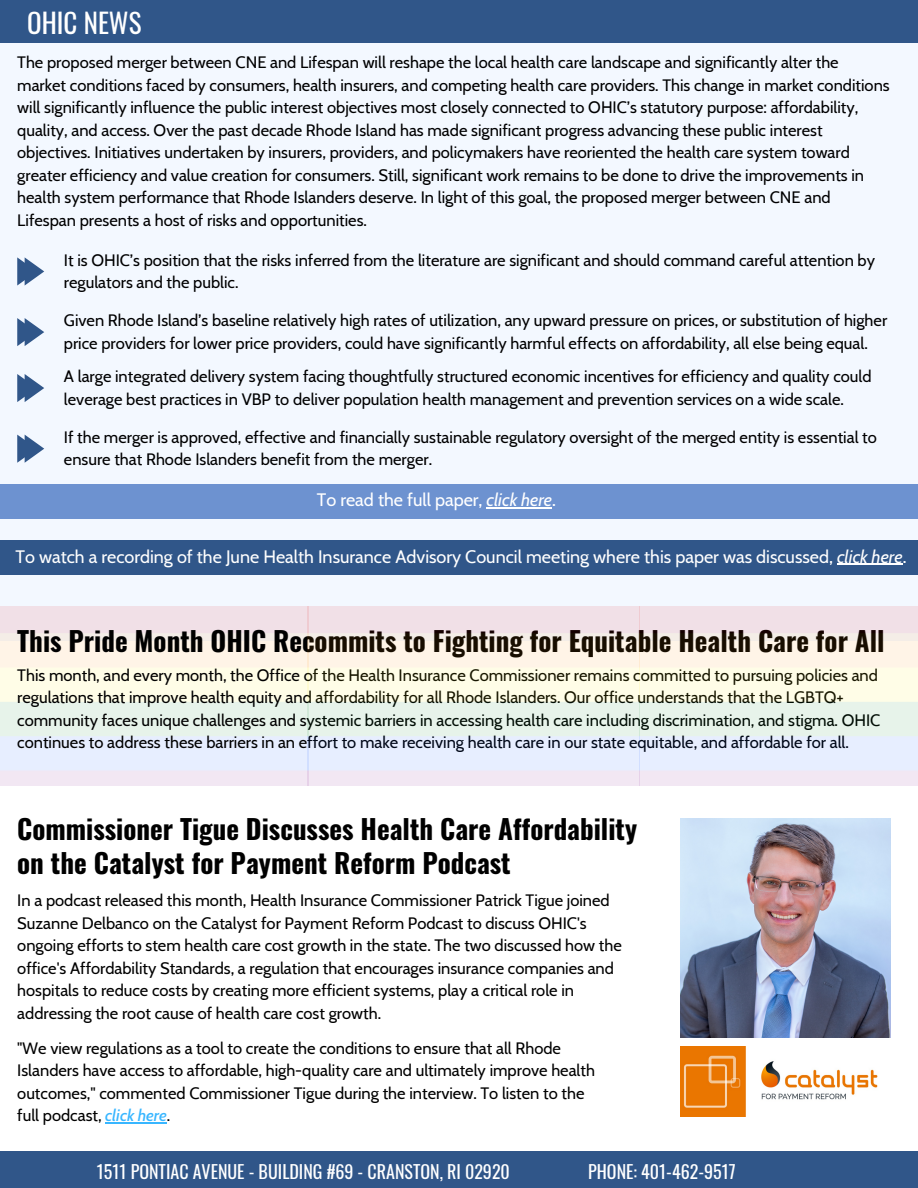
<style>
.page{position:relative;width:918px;height:1188px;background:#fff}
.page>*{position:absolute;margin:0;border:0;box-sizing:border-box;transform-origin:0 0}
.t1{font:700 27px/33.8px "Oswald";color:#000}
.t2{font:27px "Oswald";color:#fff}
.t3{font:18px "Cabin";color:#fff}
.t4{font:18px "Oswald";color:#fff}
.t5{font:16.5px/22.5px "Cabin";color:#000}
.s1{font-style:italic}
.s2{font-weight:500;font-style:italic;color:#38b6ff}
</style>
<div class="page">
<div style="left:0;top:43px;width:918px;height:597px;background:#f3f8ff"></div>
<div style="left:0;top:0;width:918px;height:43px;background:#305689"></div>
<div style="left:0;top:1151px;width:918px;height:37px;background:#305689"></div>
<svg style="left:17px;top:257px;width:27px;height:29px"></svg>
<svg style="left:17px;top:318px;width:27px;height:28px"></svg>
<svg style="left:17px;top:374px;width:27px;height:28px"></svg>
<svg style="left:17px;top:435px;width:27px;height:28px"></svg>
<img style="left:680px;top:819px;width:210px;height:219px">
<hr style="left:105px;top:1122px;width:62px;height:1px;background:#38b6ff">
<img style="left:680px;top:1047px;width:198px;height:69px">
<div style="left:0;top:484px;width:918px;height:35px;background:#6d92d0"></div>
<hr style="left:487px;top:508px;width:65px;height:1px;background:#fff">
<div style="left:0;top:540px;width:918px;height:35px;background:#305689"></div>
<hr style="left:837px;top:564px;width:66px;height:1px;background:#fff">
<p class="t2" style="left:27px;top:2px;width:116px">OHIC NEWS</p>
<p class="t5" style="left:17px;top:51px;width:874px">The proposed merger between CNE and Lifespan will reshape the local health care landscape and significantly alter the market conditions faced by consumers, health insurers, and competing health care providers. This change in market conditions will significantly influence the public interest objectives most closely connected to OHIC’s statutory purpose: affordability, quality, and access. Over the past decade Rhode Island has made significant progress advancing these public interest objectives. Initiatives undertaken by insurers, providers, and policymakers have reoriented the health care system toward greater efficiency and value creation for consumers. Still, significant work remains to be done to drive the improvements in health system performance that Rhode Islanders deserve. In light of this goal, the proposed merger between CNE and Lifespan presents a host of risks and opportunities.</p>
<p class="t5" style="left:64px;top:249px;width:813px">It is OHIC’s position that the risks inferred from the literature are significant and should command careful attention by regulators and the public.</p>
<p class="t5" style="left:64px;top:309px;width:825px">Given Rhode Island’s baseline relatively high rates of utilization, any upward pressure on prices, or substitution of higher price providers for lower price providers, could have significantly harmful effects on affordability, all else being equal.</p>
<p class="t5" style="left:64px;top:365px;width:809px">A large integrated delivery system facing thoughtfully structured economic incentives for efficiency and quality could leverage best practices in VBP to deliver population health management and prevention services on a wide scale.</p>
<p class="t5" style="left:64px;top:426px;width:815px">If the merger is approved, effective and financially sustainable regulatory oversight of the merged entity is essential to ensure that Rhode Islanders benefit from the merger.</p>
<p class="t3" style="left:317px;top:489px;width:241px">To read the full paper, <span class="s1">click here</span>.</p>
<p class="t3" style="left:15px;top:545px;width:892px">To watch a recording of the June Health Insurance Advisory Council meeting where this paper was discussed, <span class="s1">click here</span>.</p>
<p class="t1" style="left:17px;top:622px;width:869px">This Pride Month OHIC Recommits to Fighting for Equitable Health Care for All</p>
<p class="t5" style="left:17px;top:664px;width:865px">This month, and every month, the Office of the Health Insurance Commissioner remains committed to pursuing policies and regulations that improve health equity and affordability for all Rhode Islanders. Our office understands that the LGBTQ+ community faces unique challenges and systemic barriers in accessing health care including discrimination, and stigma. OHIC continues to address these barriers in an effort to make receiving health care in our state equitable, and affordable for all.</p>
<p class="t1" style="left:17px;top:811px;width:621px">Commissioner Tigue Discusses Health Care Affordability on the Catalyst for Payment Reform Podcast</p>
<p class="t5" style="left:17px;top:889px;width:606px">In a podcast released this month, Health Insurance Commissioner Patrick Tigue joined Suzanne Delbanco on the Catalyst for Payment Reform Podcast to discuss OHIC's ongoing efforts to stem health care cost growth in the state. The two discussed how the office's Affordability Standards, a regulation that encourages insurance companies and hospitals to reduce costs by creating more efficient systems, play a critical role in addressing the root cause of health care cost growth.</p>
<p class="t5" style="left:17px;top:1036px;width:579px">"We view regulations as a tool to create the conditions to ensure that all Rhode Islanders have access to affordable, high-quality care and ultimately improve health outcomes," commented Commissioner Tigue during the interview. To listen to the full podcast, <span class="s2">click here</span>.</p>
<p class="t4" style="left:97px;top:1158px;width:415px">1511 PONTIAC AVENUE - BUILDING #69 - CRANSTON, RI 02920</p>
<p class="t4" style="left:588px;top:1158px;width:149px">PHONE: 401-462-9517</p>
</div>
